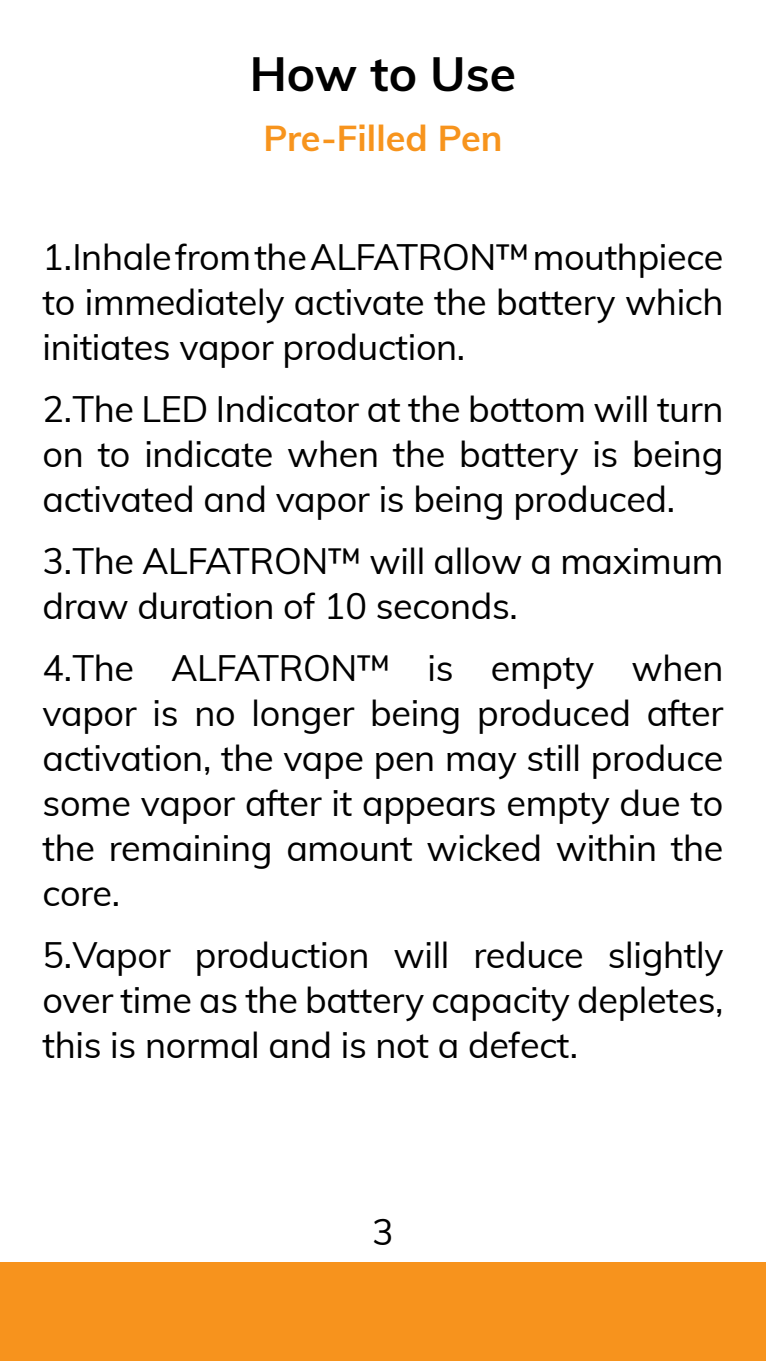
<style>
.page{position:relative;width:766px;height:1361px;background:#fff}
.page>*{position:absolute;margin:0;border:0;box-sizing:border-box;transform-origin:0 0}
.t1{font:700 48px "Muli";color:#000}
.Text{font:36px/45px "Muli";letter-spacing:-.01em;color:#000;text-align:justify}
.Subtitle{font:700 36px "Muli";color:#f7941d}
</style>
<div class="page">
<div style="left:0;top:1263px;width:765px;height:98px;background:#f7931d"></div>
<p class="t1" style="left:250px;top:38px;width:268px">How to Use</p>
<p class="Subtitle" style="left:263px;top:112px;width:240px">Pre-Filled Pen</p>
<p class="Text" style="left:43px;top:233px;width:682px">1.Inhale from the ALFATRON™ mouthpiece to immediately activate the battery which initiates vapor production.</p>
<p class="Text" style="left:43px;top:385px;width:682px">2.The LED Indicator at the bottom will turn on to indicate when the battery is being activated and vapor is being produced.</p>
<p class="Text" style="left:43px;top:537px;width:682px">3.The ALFATRON™ will allow a maximum draw duration of 10 seconds.</p>
<p class="Text" style="left:43px;top:644px;width:682px">4.The ALFATRON™ is empty when vapor is no longer being produced after activation, the vape pen may still produce some vapor after it appears empty due to the remaining amount wicked within the core.</p>
<p class="Text" style="left:43px;top:931px;width:682px">5.Vapor production will reduce slightly over time as the battery capacity depletes, this is normal and is not a defect.</p>
<p class="Text" style="left:372px;top:1208px;width:23px">3</p>
</div>
